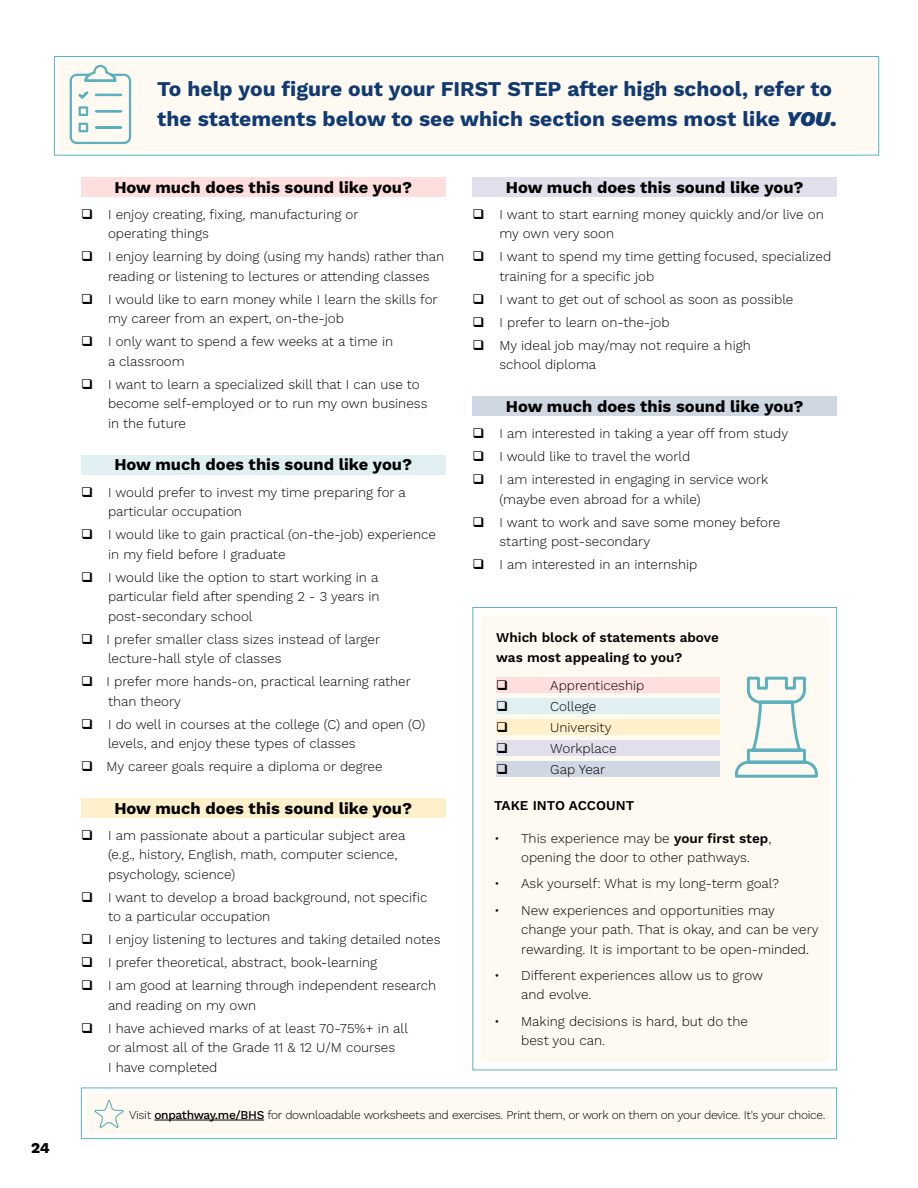
<style>
.page{position:relative;width:918px;height:1188px;background:#fff}
.page>*{position:absolute;margin:0;border:0;box-sizing:border-box;transform-origin:0 0}
.t1{font:700 21px/30px "Work Sans";color:#103a71}
.t2{font:700 16.5px "Work Sans";color:#000}
.t3{font:800 15px "Work Sans";color:#000}
.t4{font:300 13.5px/19.5px "Work Sans";color:#000}
.t5{font:600 13.5px/19.5px "Work Sans";color:#000}
.t6{font:300 12px "Work Sans";letter-spacing:-.025em;color:#000}
.s1{font-weight:900;font-style:italic}
.s2{font-weight:900}
.s3{font-weight:600}
.s4{font-weight:500}
</style>
<div class="page">
<div style="left:54px;top:56px;width:825px;height:100px;border:1px solid #5db1bd"></div>
<div style="left:58px;top:62px;width:817px;height:89px;background:#fffaf1"></div>
<div style="left:481px;top:615px;width:348px;height:447px;background:#fffaf1"></div>
<div style="left:81px;top:177px;width:365px;height:20px;background:#ffdede"></div>
<div style="left:81px;top:455px;width:365px;height:19px;background:#dfeff2"></div>
<div style="left:81px;top:798px;width:365px;height:20px;background:#fff0cc"></div>
<div style="left:472px;top:177px;width:365px;height:20px;background:#e0dfeb"></div>
<div style="left:472px;top:397px;width:365px;height:19px;background:#cfd7e3"></div>
<div style="left:496px;top:677px;width:223px;height:16px;background:#ffdede"></div>
<div style="left:496px;top:698px;width:223px;height:16px;background:#dfeff2"></div>
<div style="left:496px;top:719px;width:223px;height:16px;background:#fff0cc"></div>
<div style="left:496px;top:740px;width:223px;height:16px;background:#e0dfeb"></div>
<div style="left:496px;top:761px;width:223px;height:16px;background:#cfd7e3"></div>
<svg style="left:734px;top:676px;width:84px;height:102px"></svg>
<svg style="left:69px;top:64px;width:63px;height:80px"></svg>
<div style="left:81px;top:1088px;width:756px;height:51px;border:1px solid #5db1bd"></div>
<div style="left:86px;top:1093px;width:746px;height:41px;background:#fffaf1"></div>
<svg style="left:94px;top:1100px;width:30px;height:29px"></svg>
<hr style="left:154px;top:1120px;width:110px;height:1px;background:#000">
<p class="t3" style="left:31px;top:1136px;width:20px">24</p>
<h1 class="t1" style="left:157px;top:73px;width:681px">To help you figure out your FIRST STEP after high school, refer to the statements below to see which section seems most like <span class="s1">YOU</span><span class="s2">.</span></h1>
<p class="t2" style="left:114px;top:174px;width:299px">How much does this sound like you?</p>
<p class="t4" style="left:108px;top:204px;width:252px;text-indent:-27px">❑ I enjoy creating, fixing, manufacturing or operating things</p>
<p class="t4" style="left:108px;top:247px;width:338px;text-indent:-27px">❑ I enjoy learning by doing (using my hands) rather than reading or listening to lectures or attending classes</p>
<p class="t4" style="left:108px;top:289px;width:331px;text-indent:-27px">❑ I would like to earn money while I learn the skills for my career from an expert, on-the-job</p>
<p class="t4" style="left:108px;top:332px;width:287px;text-indent:-27px">❑ I only want to spend a few weeks at a time in a classroom</p>
<p class="t4" style="left:108px;top:374px;width:321px;text-indent:-27px">❑ I want to learn a specialized skill that I can use to become self-employed or to run my own business in the future</p>
<p class="t2" style="left:114px;top:452px;width:299px">How much does this sound like you?</p>
<p class="t4" style="left:108px;top:482px;width:299px;text-indent:-27px">❑ I would prefer to invest my time preparing for a particular occupation</p>
<p class="t4" style="left:108px;top:524px;width:329px;text-indent:-27px">❑ I would like to gain practical (on-the-job) experience in my field before I graduate</p>
<p class="t4" style="left:108px;top:567px;width:273px;text-align:justify;text-indent:-27px">❑ I would like the option to start working in a particular field after spending 2 - 3 years in post-secondary school</p>
<p class="t4" style="left:108px;top:629px;width:274px;text-indent:-27px">❑ I prefer smaller class sizes instead of larger lecture-hall style of classes</p>
<p class="t4" style="left:108px;top:671px;width:304px;text-indent:-27px">❑ I prefer more hands-on, practical learning rather than theory</p>
<p class="t4" style="left:108px;top:714px;width:319px;text-indent:-27px">❑ I do well in courses at the college (C) and open (O) levels, and enjoy these types of classes</p>
<p class="t4" style="left:81px;top:756px;width:303px">❑ My career goals require a diploma or degree</p>
<p class="t2" style="left:114px;top:796px;width:299px">How much does this sound like you?</p>
<p class="t4" style="left:108px;top:825px;width:299px;text-indent:-27px">❑ I am passionate about a particular subject area (e.g., history, English, math, computer science, psychology, science)</p>
<p class="t4" style="left:108px;top:887px;width:321px;text-indent:-27px">❑ I want to develop a broad background, not specific to a particular occupation</p>
<p class="t4" style="left:81px;top:930px;width:361px">❑ I enjoy listening to lectures and taking detailed notes</p>
<p class="t4" style="left:81px;top:953px;width:298px">❑ I prefer theoretical, abstract, book-learning</p>
<p class="t4" style="left:108px;top:976px;width:330px;text-indent:-27px">❑ I am good at learning through independent research and reading on my own</p>
<p class="t4" style="left:108px;top:1018px;width:302px;text-indent:-27px">❑ I have achieved marks of at least 70-75%+ in all or almost all of the Grade 11 &amp; 12 U/M courses<br>I have completed</p>
<p class="t2" style="left:506px;top:174px;width:299px">How much does this sound like you?</p>
<p class="t4" style="left:500px;top:204px;width:326px;text-indent:-27px">❑ I want to start earning money quickly and/or live on my own very soon</p>
<p class="t4" style="left:500px;top:247px;width:333px;text-indent:-27px">❑ I want to spend my time getting focused, specialized training for a specific job</p>
<p class="t4" style="left:472px;top:289px;width:323px">❑ I want to get out of school as soon as possible</p>
<p class="t4" style="left:472px;top:312px;width:199px">❑ I prefer to learn on-the-job</p>
<p class="t4" style="left:500px;top:335px;width:253px;text-indent:-27px">❑ My ideal job may/may not require a high school diploma</p>
<p class="t2" style="left:506px;top:394px;width:299px">How much does this sound like you?</p>
<p class="t4" style="left:472px;top:423px;width:317px">❑ I am interested in taking a year off from study</p>
<p class="t4" style="left:472px;top:446px;width:219px">❑ I would like to travel the world</p>
<p class="t4" style="left:500px;top:469px;width:270px;text-indent:-27px">❑ I am interested in engaging in service work (maybe even abroad for a while)</p>
<p class="t4" style="left:500px;top:512px;width:282px;text-indent:-27px">❑ I want to work and save some money before starting post-secondary</p>
<p class="t4" style="left:472px;top:554px;width:226px">❑ I am interested in an internship</p>
<p class="t5" style="left:496px;top:627px;width:224px">Which block of statements above was most appealing to you?</p>
<p class="t4" style="left:550px;top:675px;width:96px">Apprenticeship</p>
<p class="t4" style="left:550px;top:696px;width:48px">College</p>
<p class="t4" style="left:550px;top:717px;width:63px">University</p>
<p class="t4" style="left:550px;top:738px;width:68px">Workplace</p>
<p class="t4" style="left:550px;top:759px;width:57px">Gap Year</p>
<p class="t5" style="left:494px;top:795px;width:142px">TAKE INTO ACCOUNT</p>
<p class="t4" style="left:494px;top:828px;width:279px;text-align:center">• This experience may be <span class="s3">your first step</span>, opening the door to other pathways.</p>
<p class="t4" style="left:494px;top:874px;width:286px">• Ask yourself: What is my long-term goal?</p>
<p class="t4" style="left:521px;top:900px;width:299px;text-indent:-27px">• New experiences and opportunities may change your path. That is okay, and can be very rewarding. It is important to be open-minded.</p>
<p class="t4" style="left:521px;top:965px;width:243px;text-indent:-27px">• Different experiences allow us to grow and evolve.</p>
<p class="t4" style="left:521px;top:1011px;width:228px;text-indent:-27px">• Making decisions is hard, but do the best you can.</p>
<p class="t6" style="left:129px;top:1106px;width:698px">Visit <span class="s4">onpathway.me/BHS</span> for downloadable worksheets and exercises. Print them, or work on them on your device. It's your choice.</p>
</div>
